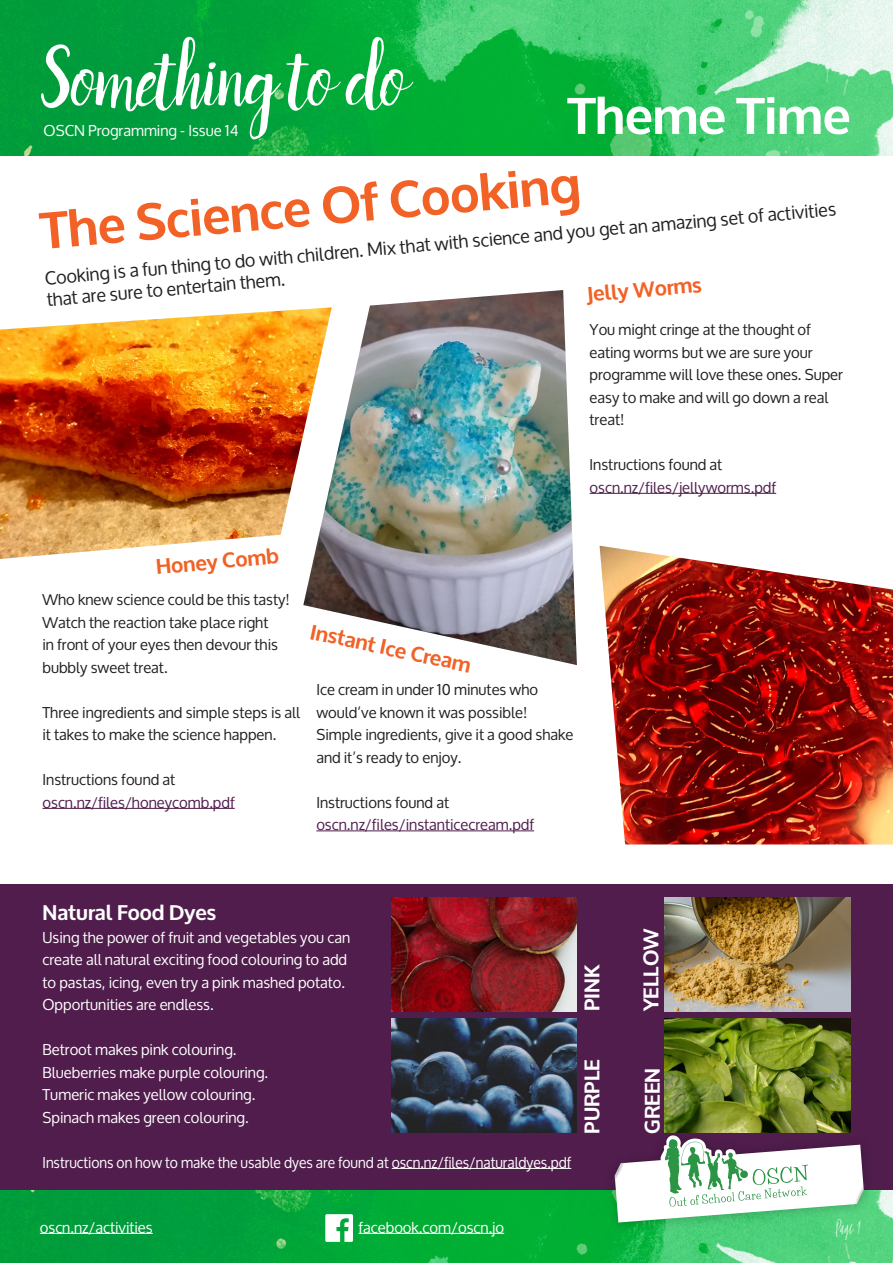
<style>
.page{position:relative;width:893px;height:1263px;background:#fff}
.page>*{position:absolute;margin:0;border:0;box-sizing:border-box;transform-origin:0 0}
.t1{font:82.2px "Rachelle";letter-spacing:-.02em;color:#fff}
.t2{font:700 51px "Oxygen";color:#f26125}
.t3{font:700 51px "Oxygen";color:#fff}
.t4{font:700 21px "Oxygen";color:#fff}
.t5{font:700 21px "Oxygen";color:#f26125}
.t6{font:18px/21.6px "Oxygen";color:#231f20}
.t7{font:15px/22.5px "Oxygen";color:#231f20}
.t8{font:15px/22.5px "Oxygen";color:#fff}
.t9{font:15px "Oxygen";color:#501d4c}
.t10{font:15px "Oxygen";color:#fff;scale:.94 1}
.t11{font:15px "Spiff";color:#fff}
</style>
<div class="page">
<div style="left:0;top:884px;width:893px;height:379px;background:#501d4c"></div>
<hr style="left:43px;top:808px;width:192px;height:1px;background:#501d4c">
<hr style="left:316px;top:830px;width:218px;height:1px;background:#501d4c">
<hr style="left:590px;top:493px;width:186px;height:1px;background:#501d4c">
<img style="left:0;top:1190px;width:893px;height:73px">
<hr style="left:40px;top:1233px;width:113px;height:1px;background:#fff">
<hr style="left:358px;top:1233px;width:146px;height:1px;background:#fff">
<img style="left:391px;top:898px;width:186px;height:113px">
<img style="left:391px;top:1018px;width:186px;height:114px">
<img style="left:664px;top:898px;width:186px;height:113px">
<img style="left:664px;top:1018px;width:186px;height:105px">
<hr style="left:392px;top:1168px;width:179px;height:1px;background:#fff">
<img style="left:0;top:309px;width:303px;height:250px">
<img style="left:600px;top:546px;width:293px;height:298px">
<img style="left:303px;top:290px;width:274px;height:375px">
<img style="left:601px;top:1123px;width:270px;height:112px">
<svg style="left:610px;top:1135px;width:259px;height:87px"></svg>
<svg style="left:325px;top:1214px;width:28px;height:28px"></svg>
<img style="left:0;top:0;width:893px;height:155px">
<p class="t1" style="left:40px;top:30px;width:368px">Something to do</p>
<p class="t8" style="left:44px;top:120px;width:197px">OSCN Programming - Issue 14</p>
<p class="t3" style="left:568px;top:84px;width:284px">Theme Time</p>
<p class="t2" style="left:38px;top:200px;width:543px;rotate:-5deg">The Science Of Cooking</p>
<p class="t6" style="left:44px;top:268px;width:796px;rotate:-5deg">Cooking is a fun thing to do with children. Mix that with science and you get an amazing set of activities that are sure to entertain them.</p>
<p class="t5" style="left:586px;top:282px;width:117px;rotate:-5deg">Jelly Worms</p>
<p class="t7" style="left:590px;top:319px;width:255px">You might cringe at the thought of eating worms but we are sure your programme will love these ones. Super easy to make and will go down a real treat!</p>
<p class="t7" style="left:590px;top:454px;width:134px">Instructions found at</p>
<p class="t9" style="left:590px;top:479px;width:188px">oscn.nz/files/jellyworms.pdf</p>
<p class="t5" style="left:155px;top:554px;width:125px;rotate:-5deg">Honey Comb</p>
<p class="t7" style="left:43px;top:589px;width:249px">Who knew science could be this tasty!<br>Watch the reaction take place right<br>in front of your eyes then devour this bubbly sweet treat.</p>
<p class="t7" style="left:43px;top:701px;width:259px">Three ingredients and simple steps is all it takes to make the science happen.</p>
<p class="t7" style="left:43px;top:769px;width:134px">Instructions found at</p>
<p class="t9" style="left:43px;top:794px;width:194px">oscn.nz/files/honeycomb.pdf</p>
<p class="t5" style="left:314px;top:618px;width:165px;rotate:12deg">Instant Ice Cream</p>
<p class="t7" style="left:316px;top:679px;width:259px">Ice cream in under 10 minutes who would’ve known it was possible!<br>Simple ingredients, give it a good shake and it’s ready to enjoy.</p>
<p class="t7" style="left:316px;top:791px;width:134px">Instructions found at</p>
<p class="t9" style="left:316px;top:816px;width:219px">oscn.nz/files/instanticecream.pdf</p>
<p class="t4" style="left:43px;top:900px;width:175px">Natural Food Dyes</p>
<p class="t8" style="left:43px;top:926px;width:309px">Using the power of fruit and vegetables you can create all natural exciting food colouring to add to pastas, icing, even try a pink mashed potato.<br>Opportunities are endless.</p>
<p class="t8" style="left:43px;top:1039px;width:195px">Betroot makes pink colouring.</p>
<p class="t8" style="left:43px;top:1061px;width:227px">Blueberries make purple colouring.</p>
<p class="t8" style="left:43px;top:1084px;width:214px">Tumeric makes yellow colouring.</p>
<p class="t8" style="left:43px;top:1106px;width:208px">Spinach makes green colouring.</p>
<p class="t10" style="left:43px;top:1154px;width:564px">Instructions on how to make the usable dyes are found at oscn.nz/files/naturaldyes.pdf</p>
<p class="t4" style="left:579px;top:1011px;width:48px;rotate:-90deg">PINK</p>
<p class="t4" style="left:638px;top:1011px;width:84px;rotate:-90deg">YELLOW</p>
<p class="t4" style="left:579px;top:1134px;width:76px;rotate:-90deg">PURPLE</p>
<p class="t4" style="left:639px;top:1134px;width:68px;rotate:-90deg">GREEN</p>
<p class="t8" style="left:40px;top:1216px;width:114px">oscn.nz/activities</p>
<p class="t8" style="left:358px;top:1216px;width:147px">facebook.com/oscn.jo</p>
<p class="t11" style="left:836px;top:1220px;width:26px">Page 1</p>
</div>
